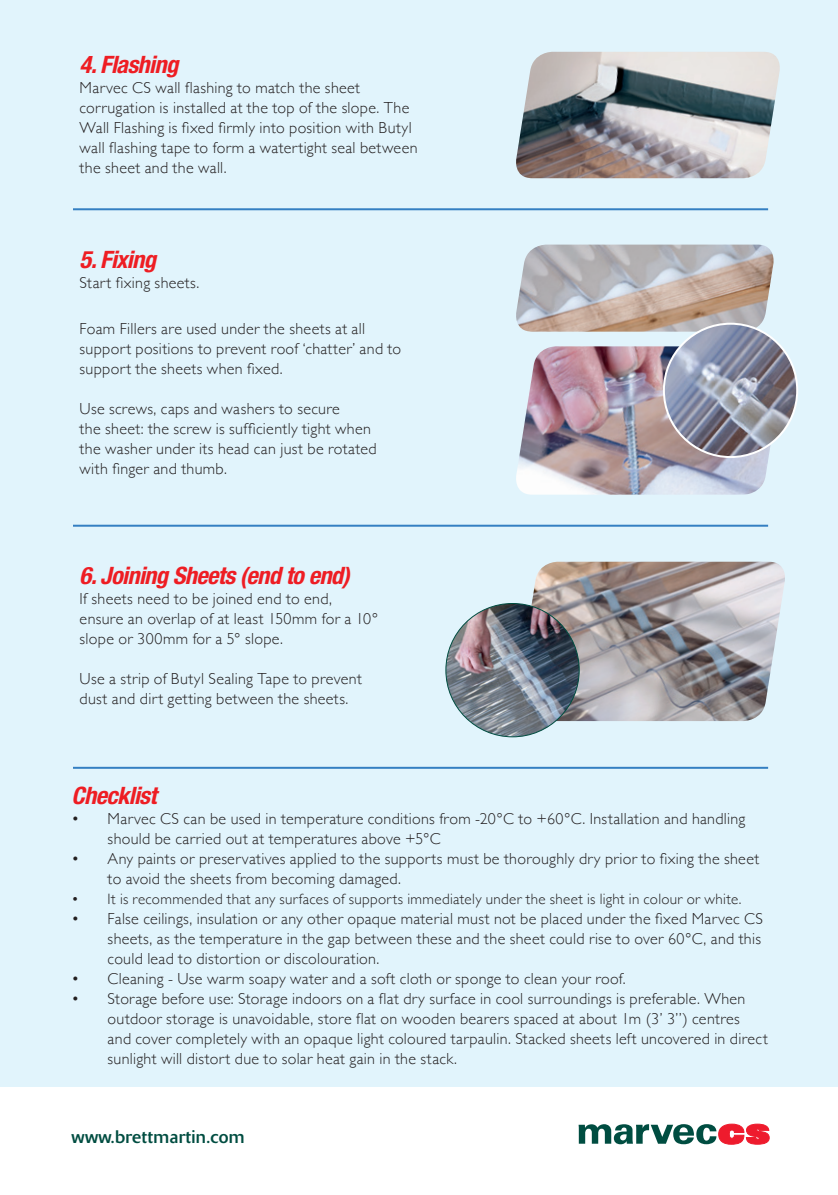
<style>
.page{position:relative;width:838px;height:1195px;background:#fff}
.page>*{position:absolute;margin:0;border:0;box-sizing:border-box;transform-origin:0 0}
.t1{font:italic 700 condensed 24px "Helvetica Neue";letter-spacing:-.025em;color:#ee1d23}
.t2{font:18px "Delta";letter-spacing:.02em;color:#004d41}
.t3{font:300 16px/20px "Gill Sans";letter-spacing:.02em;color:#231f20}
.t4{font:300 15px "Gill Sans";letter-spacing:.025em;color:#231f20}
</style>
<div class="page">
<div style="left:0;top:0;width:838px;height:1086px;background:#e1f4fc"></div>
<hr style="left:73px;top:208px;width:695px;height:2px;background:#347fc2">
<hr style="left:73px;top:524px;width:695px;height:2px;background:#347fc2">
<hr style="left:73px;top:766px;width:695px;height:2px;background:#347fc2">
<img style="left:516px;top:52px;width:264px;height:126px">
<img style="left:516px;top:244px;width:258px;height:88px">
<img style="left:516px;top:346px;width:253px;height:148px">
<img style="left:664px;top:324px;width:133px;height:132px">
<img style="left:521px;top:561px;width:264px;height:160px">
<img style="left:446px;top:603px;width:133px;height:134px;border-radius:67px">
<svg style="left:579px;top:1123px;width:190px;height:21px"></svg>
<p class="t1" style="left:80px;top:50px;width:100px">4. Flashing</p>
<p class="t3" style="left:80px;top:77px;width:339px">Marvec CS wall flashing to match the sheet corrugation is installed at the top of the slope. The Wall Flashing is fixed firmly into position with Butyl wall flashing tape to form a watertight seal between the sheet and the wall.</p>
<p class="t1" style="left:80px;top:245px;width:78px">5. Fixing</p>
<p class="t3" style="left:80px;top:272px;width:121px">Start fixing sheets.</p>
<p class="t3" style="left:80px;top:317px;width:323px">Foam Fillers are used under the sheets at all support positions to prevent roof ‘chatter’ and to support the sheets when fixed.</p>
<p class="t3" style="left:80px;top:397px;width:262px">Use screws, caps and washers to secure</p>
<p class="t3" style="left:80px;top:417px;width:293px">the sheet: the screw is sufficiently tight when</p>
<p class="t3" style="left:80px;top:437px;width:298px">the washer under its head can just be rotated</p>
<p class="t3" style="left:80px;top:457px;width:149px">with finger and thumb.</p>
<p class="t1" style="left:80px;top:561px;width:272px">6. Joining Sheets (end to end)</p>
<p class="t3" style="left:80px;top:588px;width:300px">If sheets need to be joined end to end, ensure an overlap of at least 150mm for a 10° slope or 300mm for a 5° slope.</p>
<p class="t3" style="left:80px;top:668px;width:284px">Use a strip of Butyl Sealing Tape to prevent dust and dirt getting between the sheets.</p>
<p class="t1" style="left:72px;top:781px;width:87px">Checklist</p>
<p class="t3" style="left:108px;top:808px;width:639px;text-indent:-36px">• Marvec CS can be used in temperature conditions from -20°C to +60°C. Installation and handling should be carried out at temperatures above +5°C</p>
<p class="t3" style="left:108px;top:848px;width:653px;text-indent:-36px">• Any paints or preservatives applied to the supports must be thoroughly dry prior to fixing the sheet to avoid the sheets from becoming damaged.</p>
<p class="t4" style="left:72px;top:887px;width:671px">• It is recommended that any surfaces of supports immediately under the sheet is light in colour or white.</p>
<p class="t3" style="left:108px;top:908px;width:657px;text-indent:-36px">• False ceilings, insulation or any other opaque material must not be placed under the fixed Marvec CS sheets, as the temperature in the gap between these and the sheet could rise to over 60°C, and this could lead to distortion or discolouration.</p>
<p class="t3" style="left:72px;top:968px;width:556px">• Cleaning - Use warm soapy water and a soft cloth or sponge to clean your roof.</p>
<p class="t3" style="left:108px;top:988px;width:662px;text-indent:-36px">• Storage before use: Storage indoors on a flat dry surface in cool surroundings is preferable. When outdoor storage is unavoidable, store flat on wooden bearers spaced at about 1m (3’ 3”) centres<br>and cover completely with an opaque light coloured tarpaulin. Stacked sheets left uncovered in direct sunlight will distort due to solar heat gain in the stack.</p>
<p class="t2" style="left:72px;top:1126px;width:174px">www.brettmartin.com</p>
</div>
